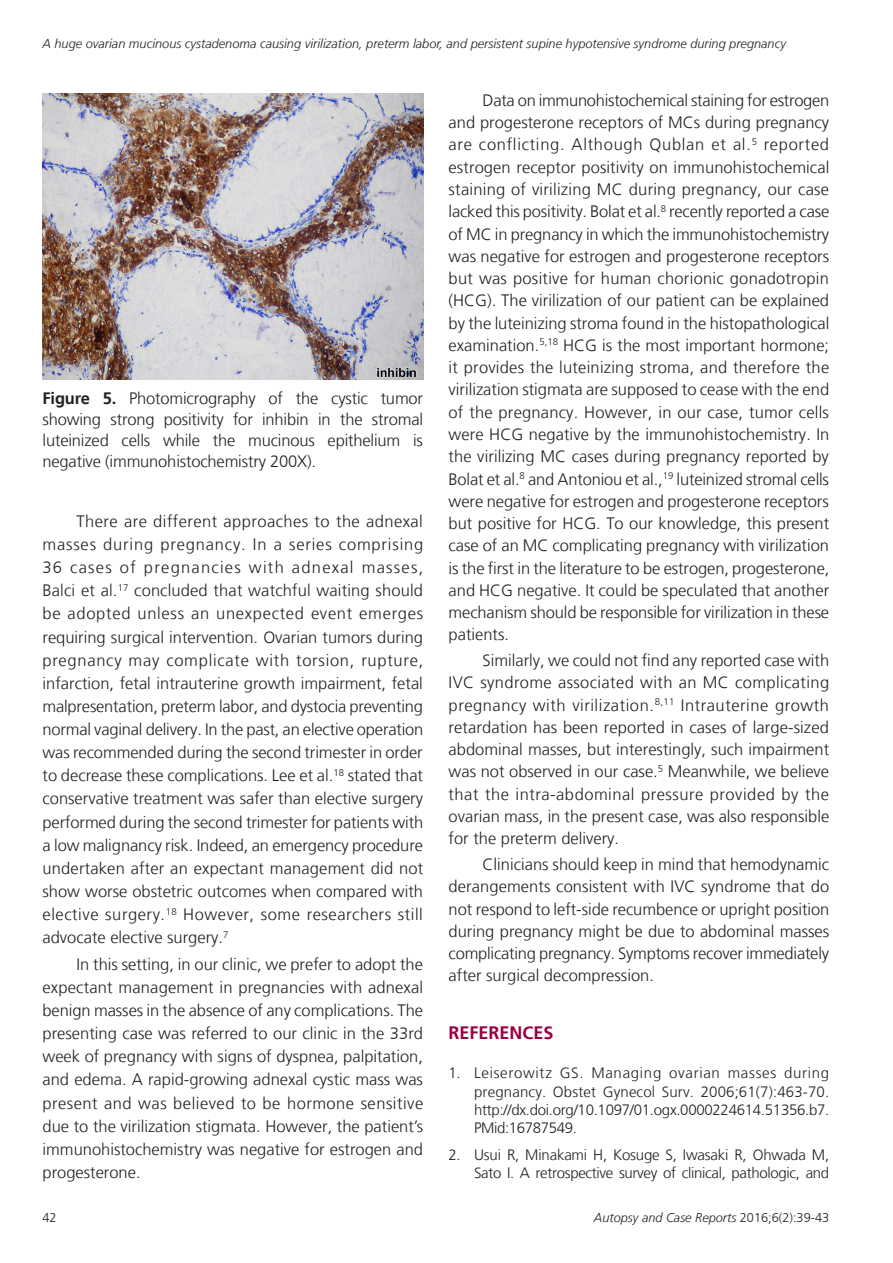
<style>
.page{position:relative;width:893px;height:1263px;background:#fff}
.page>*{position:absolute;margin:0;border:0;box-sizing:border-box;transform-origin:0 0}
.Heading1{font:700 18px "Frutiger LT";color:#970044}
.Paragraph{font:300 16.5px/22.2px "Frutiger LT";color:#231f20;text-align:justify}
.FigureCaption{font:300 16.5px/21px "Frutiger LT";letter-spacing:-.01em;color:#231f20;text-align:justify}
.Reference{font:300 15px/18.1px "Frutiger LT";letter-spacing:-.02em;color:#231f20;text-align:justify}
.t1{font:italic 300 12.75px "Frutiger LT";color:#231f20}
.t2{font:300 12.75px "Frutiger LT";color:#231f20}
.s1{font-weight:700}
.s2{font-style:normal}
</style>
<div class="page">
<img style="left:43px;top:94px;width:380px;height:285px">
<p class="t1" style="left:43px;top:37px;width:745px">A huge ovarian mucinous cystadenoma causing virilization, preterm labor, and persistent supine hypotensive syndrome during pregnancy</p>
<p class="FigureCaption" style="left:43px;top:388px;width:382px"><span class="s1">Figure 5.</span> Photomicrography of the cystic tumor showing strong positivity for inhibin in the stromal luteinized cells while the mucinous epithelium is negative (immunohistochemistry 200X).</p>
<p class="Paragraph" style="left:43px;top:510px;width:382px;line-height:23.1px;text-indent:34px">There are different approaches to the adnexal masses during pregnancy. In a series comprising 36 cases of pregnancies with adnexal masses, Balci et al.<sup>17</sup> concluded that watchful waiting should be adopted unless an unexpected event emerges requiring surgical intervention. Ovarian tumors during pregnancy may complicate with torsion, rupture, infarction, fetal intrauterine growth impairment, fetal malpresentation, preterm labor, and dystocia preventing normal vaginal delivery. In the past, an elective operation was recommended during the second trimester in order to decrease these complications. Lee et al.<sup>18</sup> stated that conservative treatment was safer than elective surgery performed during the second trimester for patients with a low malignancy risk. Indeed, an emergency procedure undertaken after an expectant management did not show worse obstetric outcomes when compared with elective surgery.<sup>18</sup> However, some researchers still advocate elective surgery.<sup>7</sup></p>
<p class="Paragraph" style="left:43px;top:953px;width:382px;line-height:23.1px;text-indent:34px">In this setting, in our clinic, we prefer to adopt the expectant management in pregnancies with adnexal benign masses in the absence of any complications. The presenting case was referred to our clinic in the 33rd week of pregnancy with signs of dyspnea, palpitation, and edema. A rapid-growing adnexal cystic mass was present and was believed to be hormone sensitive due to the virilization stigmata. However, the patient’s immunohistochemistry was negative for estrogen and progesterone.</p>
<p class="t2" style="left:43px;top:1210px;width:16px">42</p>
<p class="Paragraph" style="left:449px;top:89px;width:382px;text-indent:34px">Data on immunohistochemical staining for estrogen and progesterone receptors of MCs during pregnancy are conflicting. Although Qublan et al.<sup>5</sup> reported estrogen receptor positivity on immunohistochemical staining of virilizing MC during pregnancy, our case lacked this positivity. Bolat et al.<sup>8</sup> recently reported a case of MC in pregnancy in which the immunohistochemistry was negative for estrogen and progesterone receptors but was positive for human chorionic gonadotropin (HCG). The virilization of our patient can be explained by the luteinizing stroma found in the histopathological examination.<sup>5,18</sup> HCG is the most important hormone; it provides the luteinizing stroma, and therefore the virilization stigmata are supposed to cease with the end of the pregnancy. However, in our case, tumor cells were HCG negative by the immunohistochemistry. In the virilizing MC cases during pregnancy reported by Bolat et al.<sup>8</sup> and Antoniou et al.,<sup>19</sup> luteinized stromal cells were negative for estrogen and progesterone receptors but positive for HCG. To our knowledge, this present case of an MC complicating pregnancy with virilization is the first in the literature to be estrogen, progesterone, and HCG negative. It could be speculated that another mechanism should be responsible for virilization in these patients.</p>
<p class="Paragraph" style="left:449px;top:649px;width:382px;text-indent:34px">Similarly, we could not find any reported case with IVC syndrome associated with an MC complicating pregnancy with virilization.<sup>8,11</sup> Intrauterine growth retardation has been reported in cases of large-sized abdominal masses, but interestingly, such impairment was not observed in our case.<sup>5</sup> Meanwhile, we believe that the intra-abdominal pressure provided by the ovarian mass, in the present case, was also responsible for the preterm delivery.</p>
<p class="Paragraph" style="left:449px;top:853px;width:382px;text-indent:34px">Clinicians should keep in mind that hemodynamic derangements consistent with IVC syndrome that do not respond to left-side recumbence or upright position during pregnancy might be due to abdominal masses complicating pregnancy. Symptoms recover immediately after surgical decompression.</p>
<p class="Heading1" style="left:449px;top:1022px;width:107px">REFERENCES</p>
<p class="Reference" style="left:474px;top:1064px;width:357px;text-indent:-26px">1. Leiserowitz GS. Managing ovarian masses during pregnancy. Obstet Gynecol Surv. 2006;61(7):463-70. http://dx.doi.org/10.1097/01.ogx.0000224614.51356.b7.<br>PMid:16787549.</p>
<p class="Reference" style="left:449px;top:1146px;width:382px;text-align:right">2. Usui R, Minakami H, Kosuge S, Iwasaki R, Ohwada M,<br>Sato I. A retrospective survey of clinical, pathologic, and</p>
<p class="t1" style="left:594px;top:1210px;width:237px">Autopsy and Case Reports <span class="s2">2016;6(2):39-43</span></p>
</div>
